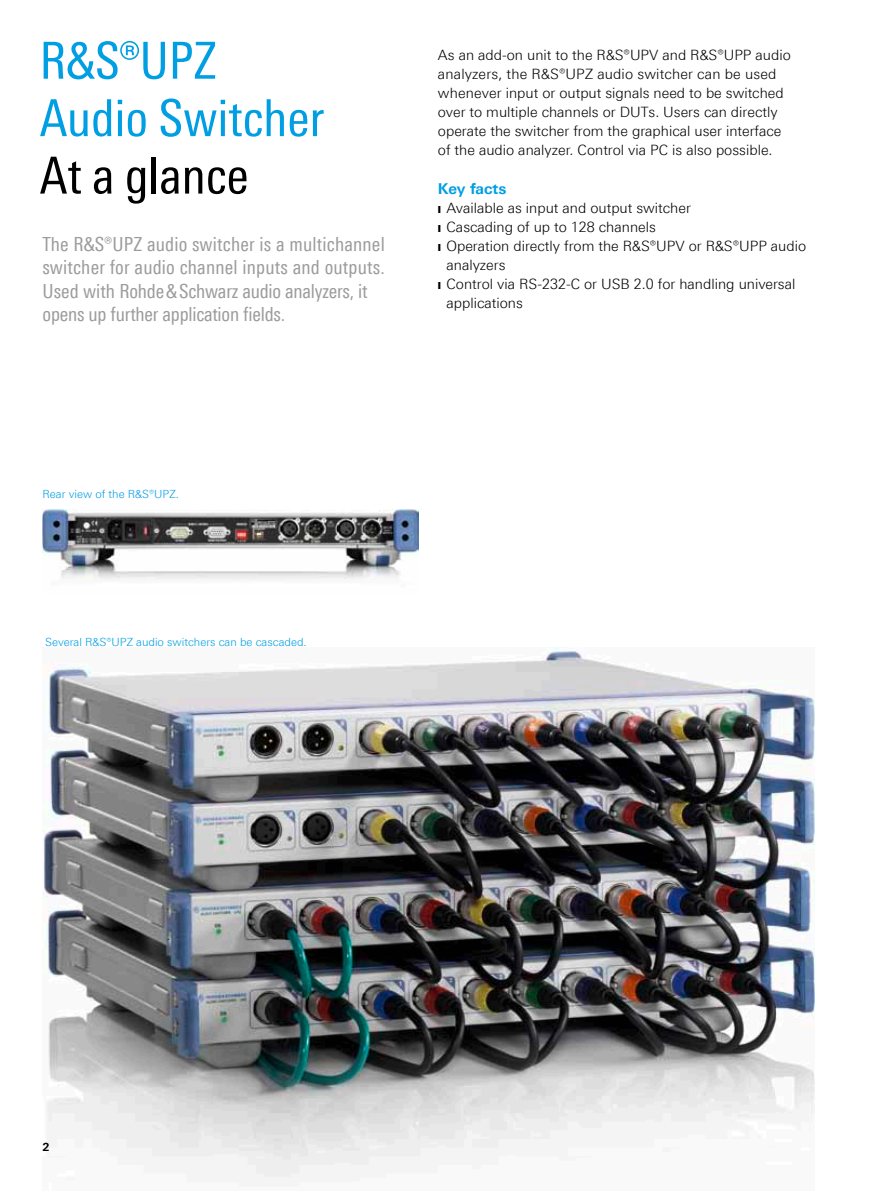
<style>
.page{position:relative;width:893px;height:1191px;background:#fff}
.page>*{position:absolute;margin:0;border:0;box-sizing:border-box;transform-origin:0 0}
.t1{font:51px/57.4px "Linotype Univers 420 Cn";color:#009ee3}
.t2{font:51px "Linotype Univers 420 Cn";color:#000}
.t3{font:19.5px/23.4px "Linotype Univers 420 Cn";color:#9c9c9c}
.t4{font:700 15px "Linotype Univers 630";letter-spacing:-.01em;color:#009ee3}
.t5{font:300 14.25px/19.2px "Linotype Univers 330";color:#000}
.t6{font:300 11.25px "Linotype Univers 330";color:#009ee3}
.t7{font:700 11.25px "Linotype Univers 630";color:#000}
</style>
<div class="page">
<img style="left:43px;top:648px;width:771px;height:538px">
<img style="left:43px;top:509px;width:376px;height:71px">
<h1 class="t1" style="left:40px;top:31px;width:286px">R&amp;S®UPZ<br>Audio Switcher</h1>
<h1 class="t2" style="left:40px;top:146px;width:211px">At a glance</h1>
<h2 class="t3" style="left:43px;top:232px;width:344px">The R&amp;S®UPZ audio switcher is a multichannel switcher for audio channel inputs and outputs.<br>Used with Rohde&amp;Schwarz audio analyzers, it opens up further application fields.</h2>
<p class="t5" style="left:438px;top:45px;width:354px">As an add-on unit to the R&amp;S®UPV and R&amp;S®UPP audio analyzers, the R&amp;S®UPZ audio switcher can be used whenever input or output signals need to be switched over to multiple channels or DUTs. Users can directly operate the switcher from the graphical user interface of the audio analyzer. Control via PC is also possible.</p>
<p class="t4" style="left:438px;top:179px;width:70px">Key facts</p>
<p class="t5" style="left:438px;top:198px;width:254px">❙ Available as input and output switcher</p>
<p class="t5" style="left:438px;top:217px;width:219px">❙ Cascading of up to 128 channels</p>
<p class="t5" style="left:438px;top:236px;width:370px">❙ Operation directly from the R&amp;S®UPV or R&amp;S®UPP audio</p>
<p class="t5" style="left:446px;top:255px;width:61px">analyzers</p>
<p class="t5" style="left:438px;top:274px;width:359px">❙ Control via RS-232-C or USB 2.0 for handling universal</p>
<p class="t5" style="left:446px;top:293px;width:78px">applications</p>
<p class="t6" style="left:43px;top:487px;width:138px">Rear view of the R&amp;S®UPZ.</p>
<p class="t6" style="left:45px;top:635px;width:263px">Several R&amp;S®UPZ audio switchers can be cascaded.</p>
<p class="t7" style="left:43px;top:1139px;width:9px">2</p>
</div>
